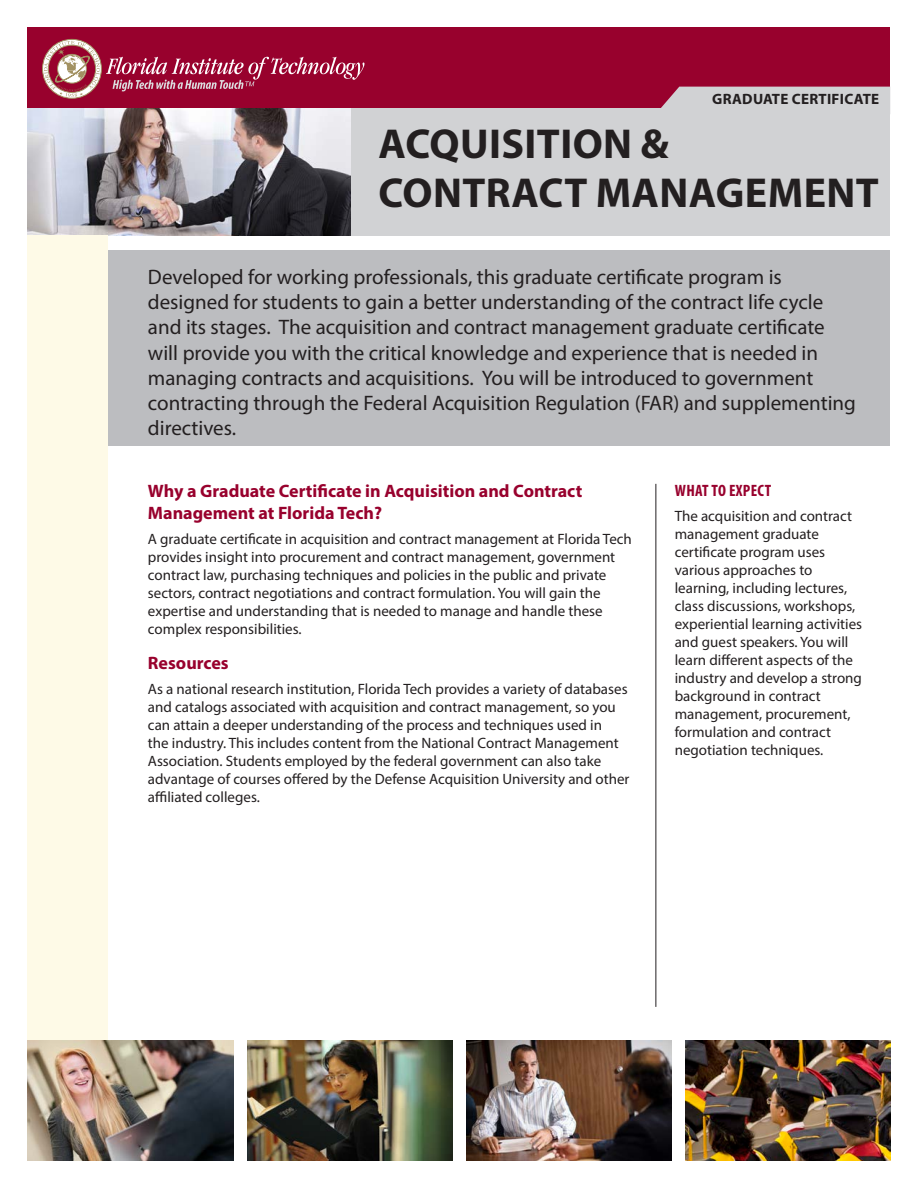
<style>
.page{position:relative;width:918px;height:1188px;background:#fff}
.page>*{position:absolute;margin:0;border:0;box-sizing:border-box;transform-origin:0 0}
.Program_Name_Front_P{font:700 42px/49.5px "Myriad Pro";letter-spacing:.01em;color:#231f20}
.Intro_body{font:21px/25.2px "Myriad Pro";color:#231f20}
.Subhead_1{font:700 18px/21.6px "Myriad Pro";color:#98012d}
.Subhead_2{font:700 condensed 16.5px "Myriad Pro";letter-spacing:.02em;color:#98012d}
.Body_copy-space_befo{font:15px/18px "Myriad Pro";color:#231f20}
.Bullets{font:15px/18px "Myriad Pro";color:#231f20}
.Highlight_Head{font:700 15px "Myriad Pro";letter-spacing:.02em;color:#231f20}
</style>
<div class="page">
<div style="left:82px;top:250px;width:808px;height:196px;background:#bcbdc0"></div>
<div style="left:319px;top:78px;width:571px;height:157px;background:#d1d2d4"></div>
<img style="left:28px;top:108px;width:322px;height:127px">
<div style="left:28px;top:235px;width:80px;height:926px;background:#fefae7"></div>
<hr style="left:656px;top:484px;width:1px;height:523px;background:#231f20">
<img style="left:247px;top:1041px;width:205px;height:120px">
<img style="left:466px;top:1041px;width:206px;height:120px">
<img style="left:686px;top:1041px;width:205px;height:120px">
<div style="left:28px;top:27px;width:862px;height:81px;background:#98012d"></div>
<div style="left:42px;top:39px;width:60px;height:59px;border:1px solid #a29161;border-radius:50%"></div>
<svg style="left:44px;top:41px;width:56px;height:56px"></svg>
<svg style="left:106px;top:57px;width:258px;height:34px"></svg>
<img style="left:28px;top:1041px;width:205px;height:120px">
<div style="left:661px;top:87px;width:229px;height:21px;background:#d1d2d4"></div>
<p class="Highlight_Head" style="left:712px;top:89px;width:168px">GRADUATE CERTIFICATE</p>
<p class="Program_Name_Front_P" style="left:378px;top:117px;width:502px">ACQUISITION &amp;<br>CONTRACT MANAGEMENT</p>
<p class="Intro_body" style="left:148px;top:264px;width:710px">Developed for working professionals, this graduate certificate program is designed for students to gain a better understanding of the contract life cycle and its stages. The acquisition and contract management graduate certificate will provide you with the critical knowledge and experience that is needed in managing contracts and acquisitions. You will be introduced to government contracting through the Federal Acquisition Regulation (FAR) and supplementing directives.</p>
<p class="Subhead_1" style="left:148px;top:480px;width:436px">Why a Graduate Certificate in Acquisition and Contract<br>Management at Florida Tech?</p>
<p class="Body_copy-space_befo" style="left:148px;top:529px;width:485px">A graduate certificate in acquisition and contract management at Florida Tech provides insight into procurement and contract management, government contract law, purchasing techniques and policies in the public and private sectors, contract negotiations and contract formulation. You will gain the expertise and understanding that is needed to manage and handle these complex responsibilities.</p>
<p class="Subhead_1" style="left:148px;top:651px;width:82px">Resources</p>
<p class="Body_copy-space_befo" style="left:148px;top:679px;width:483px">As a national research institution, Florida Tech provides a variety of databases and catalogs associated with acquisition and contract management, so you can attain a deeper understanding of the process and techniques used in<br>the industry. This includes content from the National Contract Management Association. Students employed by the federal government can also take advantage of courses offered by the Defense Acquisition University and other affiliated colleges.</p>
<p class="Subhead_2" style="left:675px;top:480px;width:98px">WHAT TO EXPECT</p>
<p class="Bullets" style="left:675px;top:507px;width:189px">The acquisition and contract management graduate certificate program uses various approaches to learning, including lectures, class discussions, workshops, experiential learning activities and guest speakers. You will learn different aspects of the industry and develop a strong background in contract management, procurement, formulation and contract negotiation techniques.</p>
</div>
